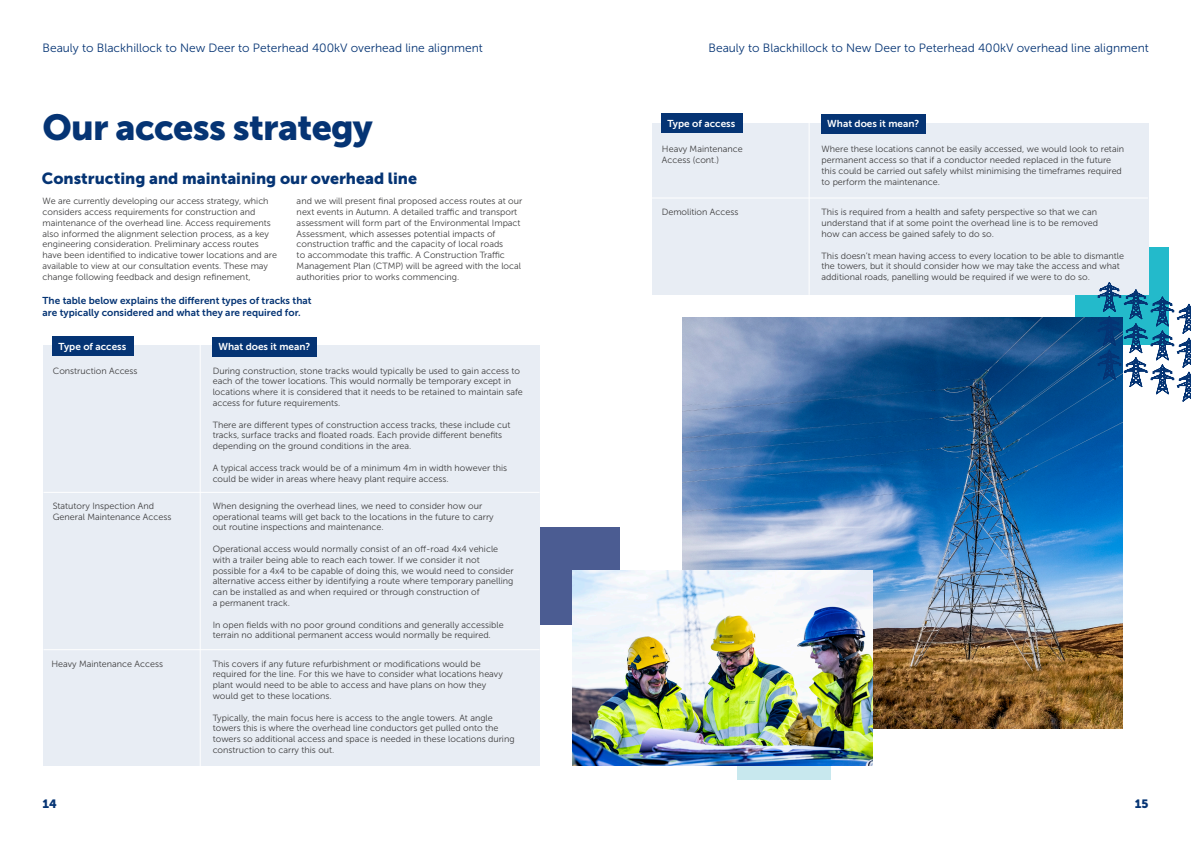
<style>
.page{position:relative;width:1191px;height:842px;background:#fff}
.page>*{position:absolute;margin:0;border:0;box-sizing:border-box;transform-origin:0 0}
.Page_Title{font:36px "Museo Sans 900";letter-spacing:-.02em;color:#053474}
.Head_1{font:16px "Museo Sans 900";color:#053474}
.t1{font:12px "Museo Sans 300";color:#053474}
.t2{font:12px "Museo Sans 900";color:#053474}
.Body_Text{font:10px "Museo Sans 700";color:#053474}
.Head_2{font:10px "Museo Sans 700";color:#fff}
.Body_Text-2{font:9px/10.8px "Museo Sans 300";color:#3e3e3f}
</style>
<div class="page">
<div style="left:526px;top:527px;width:93px;height:97px;background:#4b5c92"></div>
<div style="left:737px;top:692px;width:93px;height:88px;background:#c8e8ee"></div>
<div style="left:43px;top:345px;width:497px;height:420px;background:#e8edf4"></div>
<div style="left:53px;top:336px;width:81px;height:20px;background:#053474"></div>
<div style="left:213px;top:337px;width:104px;height:20px;background:#053474"></div>
<hr style="left:200px;top:343px;width:1px;height:475px;background:#fff">
<hr style="left:43px;top:492px;width:496px;height:1px;background:#fff">
<hr style="left:43px;top:649px;width:496px;height:1px;background:#fff">
<div style="left:1075px;top:248px;width:94px;height:97px;background:#23bacb"></div>
<div style="left:652px;top:123px;width:496px;height:172px;background:#e8edf4"></div>
<div style="left:661px;top:113px;width:82px;height:20px;background:#053474"></div>
<div style="left:821px;top:114px;width:104px;height:20px;background:#053474"></div>
<hr style="left:808px;top:120px;width:1px;height:175px;background:#fff">
<img style="left:682px;top:317px;width:440px;height:411px">
<img style="left:573px;top:571px;width:300px;height:194px">
<svg style="left:1097px;top:279px;width:94px;height:124px"></svg>
<hr style="left:651px;top:197px;width:496px;height:1px;background:#fff">
<h3 class="t1" style="left:43px;top:41px;width:442px">Beauly to Blackhillock to New Deer to Peterhead 400kV overhead line alignment</h3>
<h3 class="t1" style="left:708px;top:41px;width:442px">Beauly to Blackhillock to New Deer to Peterhead 400kV overhead line alignment</h3>
<p class="Page_Title" style="left:43px;top:107px;width:332px">Our access strategy</p>
<p class="Head_1" style="left:42px;top:169px;width:377px">Constructing and maintaining our overhead line</p>
<p class="Body_Text-2" style="left:297px;top:196px;width:227px">and we will present final proposed access routes at our next events in Autumn. A detailed traffic and transport assessment will form part of the Environmental Impact Assessment, which assesses potential impacts of construction traffic and the capacity of local roads<br>to accommodate this traffic. A Construction Traffic Management Plan (CTMP) will be agreed with the local authorities prior to works commencing.</p>
<p class="Body_Text" style="left:43px;top:295px;width:270px">The table below explains the different types of tracks that</p>
<p class="Body_Text" style="left:43px;top:307px;width:260px">are typically considered and what they are required for.</p>
<p class="Body_Text-2" style="left:43px;top:196px;width:230px">We are currently developing our access strategy, which considers access requirements for construction and maintenance of the overhead line. Access requirements also informed the alignment selection process, as a key engineering consideration. Preliminary access routes</p>
<p class="Body_Text-2" style="left:43px;top:250px;width:236px">have been identified to indicative tower locations and are available to view at our consultation events. These may change following feedback and design refinement,</p>
<p class="Head_2" style="left:58px;top:341px;width:69px">Type of access</p>
<p class="Head_2" style="left:218px;top:341px;width:94px">What does it mean?</p>
<p class="Body_Text-2" style="left:53px;top:365px;width:86px">Construction Access</p>
<p class="Body_Text-2" style="left:213px;top:365px;width:312px">During construction, stone tracks would typically be used to gain access to each of the tower locations. This would normally be temporary except in locations where it is considered that it needs to be retained to maintain safe access for future requirements.</p>
<p class="Body_Text-2" style="left:213px;top:419px;width:299px">There are different types of construction access tracks, these include cut tracks, surface tracks and floated roads. Each provide different benefits depending on the ground conditions in the area.</p>
<p class="Body_Text-2" style="left:213px;top:462px;width:296px">A typical access track would be of a minimum 4m in width however this could be wider in areas where heavy plant require access.</p>
<p class="Body_Text-2" style="left:213px;top:500px;width:282px">When designing the overhead lines, we need to consider how our operational teams will get back to the locations in the future to carry</p>
<p class="Body_Text-2" style="left:213px;top:522px;width:172px">out routine inspections and maintenance.</p>
<p class="Body_Text-2" style="left:213px;top:543px;width:287px">Operational access would normally consist of an off-road 4x4 vehicle</p>
<p class="Body_Text-2" style="left:213px;top:554px;width:268px">with a trailer being able to reach each tower. If we consider it not</p>
<p class="Body_Text-2" style="left:213px;top:565px;width:302px">possible for a 4x4 to be capable of doing this, we would need to consider</p>
<p class="Body_Text-2" style="left:213px;top:576px;width:302px">alternative access either by identifying a route where temporary panelling can be installed as and when required or through construction of</p>
<p class="Body_Text-2" style="left:213px;top:597px;width:79px">a permanent track.</p>
<p class="Body_Text-2" style="left:213px;top:619px;width:292px">In open fields with no poor ground conditions and generally accessible terrain no additional permanent access would normally be required.</p>
<p class="Body_Text-2" style="left:213px;top:658px;width:269px">This covers if any future refurbishment or modifications would be</p>
<p class="Body_Text-2" style="left:213px;top:669px;width:292px">required for the line. For this we have to consider what locations heavy plant would need to be able to access and have plans on how they</p>
<p class="Body_Text-2" style="left:213px;top:690px;width:121px">would get to these locations.</p>
<p class="Body_Text-2" style="left:213px;top:712px;width:303px">Typically, the main focus here is access to the angle towers. At angle towers this is where the overhead line conductors get pulled onto the towers so additional access and space is needed in these locations during construction to carry this out.</p>
<p class="Body_Text-2" style="left:53px;top:500px;width:120px">Statutory Inspection And<br>General Maintenance Access</p>
<p class="Body_Text-2" style="left:51px;top:659px;width:113px">Heavy Maintenance Access</p>
<p class="Head_2" style="left:667px;top:118px;width:69px">Type of access</p>
<p class="Head_2" style="left:827px;top:118px;width:94px">What does it mean?</p>
<p class="Body_Text-2" style="left:662px;top:144px;width:82px">Heavy Maintenance</p>
<p class="Body_Text-2" style="left:662px;top:155px;width:59px">Access (cont.)</p>
<p class="Body_Text-2" style="left:821px;top:144px;width:304px">Where these locations cannot be easily accessed, we would look to retain permanent access so that if a conductor needed replaced in the future</p>
<p class="Body_Text-2" style="left:821px;top:165px;width:302px">this could be carried out safely whilst minimising the timeframes required to perform the maintenance.</p>
<p class="Body_Text-2" style="left:661px;top:207px;width:78px">Demolition Access</p>
<p class="Body_Text-2" style="left:821px;top:207px;width:278px">This is required from a health and safety perspective so that we can understand that if at some point the overhead line is to be removed</p>
<p class="Body_Text-2" style="left:821px;top:229px;width:174px">how can access be gained safely to do so.</p>
<p class="Body_Text-2" style="left:821px;top:250px;width:304px">This doesn’t mean having access to every location to be able to dismantle the towers, but it should consider how we may take the access and what additional roads, panelling would be required if we were to do so.</p>
<h3 class="t2" style="left:43px;top:797px;width:16px">14</h3>
<h3 class="t2" style="left:1134px;top:797px;width:15px">15</h3>
</div>
